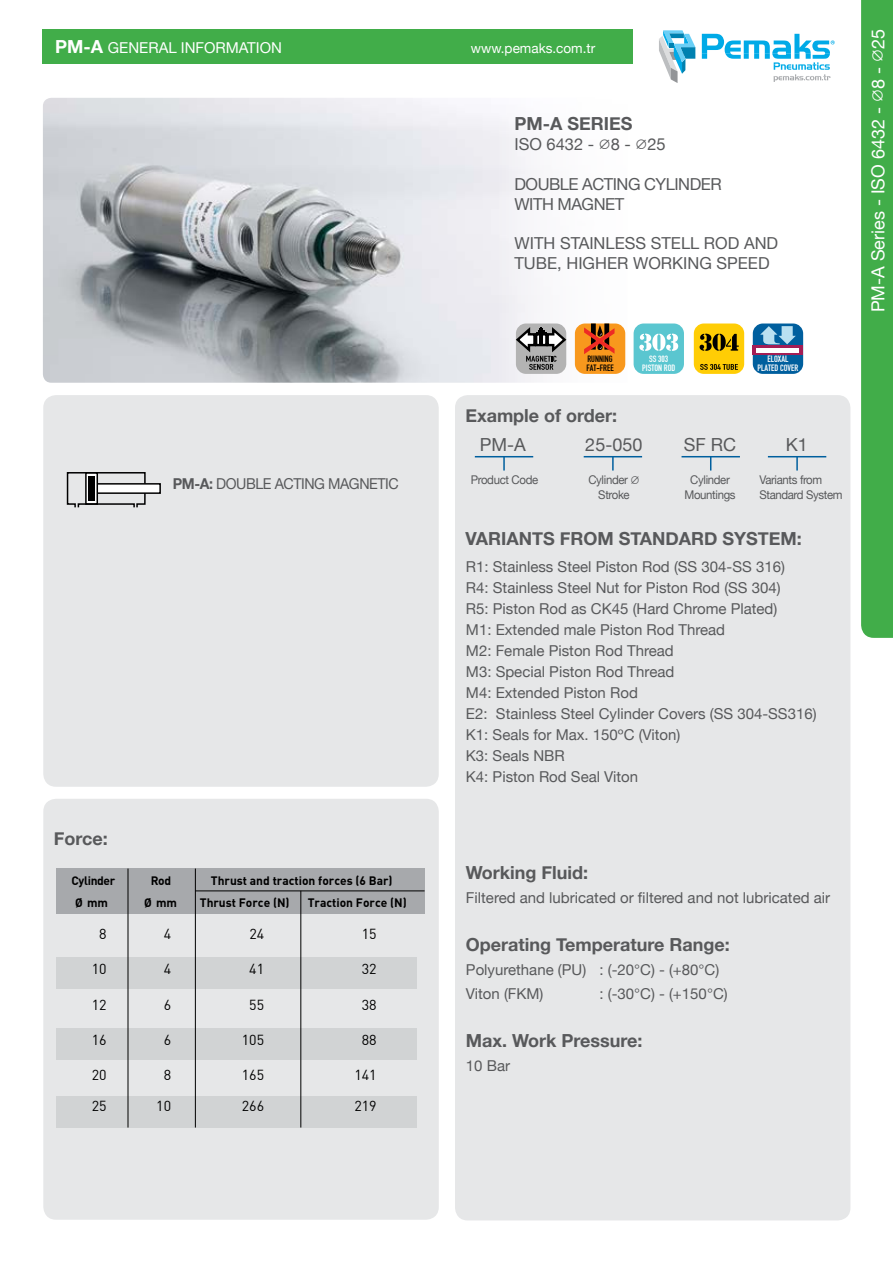
<style>
.page{position:relative;width:893px;height:1263px;background:#fff}
.page>*{position:absolute;margin:0;border:0;box-sizing:border-box;transform-origin:0 0}
.t1{font:700 18px "Helvetica Neue";color:#58595b}
.t2{font:18px "Helvetica Neue";color:#fff}
.t3{font:18px "Helvetica Neue";color:#58595b}
.t4{font:16.5px/19.8px "Helvetica Neue";color:#58595b}
.t5{font:16.5px/19.8px "Helvetica Neue";letter-spacing:-.03em;color:#58595b}
.t6{font:15px/21px "Helvetica Neue";color:#58595b}
.t7{font:15px "Helvetica Neue";letter-spacing:-.03em;color:#58595b;scale:.95 1}
.t8{font:15px "Helvetica Neue";color:#fff}
.t9{font:14.25px "DINTR";color:#000}
.t10{font:13.5px "Helvetica Neue";color:#fff}
.t11{font:12px "Helvetica Neue";letter-spacing:-.03em;color:#58595b;scale:.95 1}
.t12{font:12px "DINTR Bold";color:#000}
.t13{font:12px "DINTR Bold";letter-spacing:-.03em;color:#000}
.t14{font:9px/9px "DIN Engschrift TR";color:#fff;text-align:center}
.t15{font:9px/9px "DIN Engschrift TR";color:#000}
.s1{font-weight:700;font-size:18px}
.s2{font-weight:700}
</style>
<div class="page">
<div style="left:861px;top:0;width:32px;height:638px;background:#41ad49"></div>
<div style="left:43px;top:30px;width:589px;height:34px;background:#41ad49"></div>
<svg style="left:659px;top:30px;width:36px;height:53px"></svg>
<svg style="left:702px;top:34px;width:133px;height:48px"></svg>
<img style="left:43px;top:98px;width:583px;height:285px">
<div style="left:43px;top:395px;width:396px;height:392px;background:#e6e7e8;border-radius:13px"></div>
<div style="left:455px;top:395px;width:395px;height:825px;background:#e6e7e8;border-radius:13px"></div>
<div style="left:43px;top:799px;width:396px;height:421px;background:#e6e7e8;border-radius:13px"></div>
<hr style="left:475px;top:456px;width:58px;height:1px;background:#005f9e">
<svg style="left:503px;top:457px;width:2px;height:13px"></svg>
<hr style="left:584px;top:456px;width:58px;height:1px;background:#005f9e">
<svg style="left:612px;top:457px;width:2px;height:13px"></svg>
<hr style="left:681px;top:456px;width:59px;height:1px;background:#005f9e">
<svg style="left:710px;top:457px;width:1px;height:13px"></svg>
<hr style="left:768px;top:456px;width:58px;height:1px;background:#005f9e">
<svg style="left:796px;top:457px;width:2px;height:13px"></svg>
<div style="left:56px;top:868px;width:369px;height:46px;background:#a7a9ac"></div>
<div style="left:56px;top:957px;width:360px;height:31px;background:#d1d3d4"></div>
<hr style="left:195px;top:891px;width:230px;height:1px;background:#000">
<div style="left:56px;top:1028px;width:360px;height:32px;background:#d1d3d4"></div>
<div style="left:56px;top:1096px;width:360px;height:31px;background:#d1d3d4"></div>
<hr style="left:128px;top:868px;width:1px;height:259px;background:#000">
<hr style="left:195px;top:868px;width:1px;height:259px;background:#000">
<hr style="left:301px;top:891px;width:1px;height:236px;background:#000">
<div style="left:92px;top:484px;width:68px;height:9px;background:#fff"></div>
<div style="left:91px;top:483px;width:70px;height:11px;border:2px solid #000"></div>
<svg style="left:66px;top:472px;width:80px;height:36px"></svg>
<div style="left:694px;top:323px;width:50px;height:51px;background:#ffcd05;border-radius:10px"></div>
<svg style="left:700px;top:334px;width:39px;height:17px"></svg>
<svg style="left:700px;top:364px;width:38px;height:6px"></svg>
<div style="left:516px;top:323px;width:50px;height:51px;background:#b3b3b3;border-radius:10px"></div>
<svg style="left:514px;top:324px;width:54px;height:46px"></svg>
<div style="left:575px;top:323px;width:50px;height:51px;background:#f8981d;border-radius:10px"></div>
<div style="left:591px;top:323px;width:5px;height:27px;background:#000"></div>
<div style="left:604px;top:323px;width:5px;height:27px;background:#000"></div>
<svg style="left:584px;top:325px;width:30px;height:29px"></svg>
<div style="left:753px;top:323px;width:50px;height:51px;background:#005f9e;border-radius:10px"></div>
<svg style="left:760px;top:326px;width:36px;height:18px"></svg>
<svg style="left:753px;top:345px;width:50px;height:10px"></svg>
<hr style="left:757px;top:348px;width:42px;height:4px;background:#fff">
<div style="left:634px;top:323px;width:50px;height:51px;background:#5ac6d0;border-radius:10px"></div>
<svg style="left:639px;top:334px;width:39px;height:17px"></svg>
<p class="t8" style="left:55px;top:37px;width:228px"><span class="s1">PM-A</span> GENERAL INFORMATION</p>
<p class="t7" style="left:173px;top:473px;width:239px"><span class="s2">PM-A:</span> DOUBLE ACTING MAGNETIC</p>
<p class="t1" style="left:54px;top:825px;width:56px">Force:</p>
<p class="t13" style="left:72px;top:873px;width:45px">Cylinder</p>
<p class="t12" style="left:151px;top:873px;width:22px">Rod</p>
<p class="t12" style="left:211px;top:873px;width:183px">Thrust and traction forces (6 Bar)</p>
<p class="t12" style="left:75px;top:894px;width:34px">Ø mm</p>
<p class="t12" style="left:144px;top:894px;width:34px">Ø mm</p>
<p class="t12" style="left:200px;top:894px;width:91px">Thrust Force (N)</p>
<p class="t12" style="left:308px;top:894px;width:100px">Traction Force (N)</p>
<p class="t9" style="left:99px;top:925px;width:9px">8</p>
<p class="t9" style="left:164px;top:925px;width:9px">4</p>
<p class="t9" style="left:249px;top:925px;width:16px">24</p>
<p class="t9" style="left:362px;top:925px;width:16px">15</p>
<p class="t9" style="left:92px;top:960px;width:16px">10</p>
<p class="t9" style="left:164px;top:960px;width:9px">4</p>
<p class="t9" style="left:249px;top:960px;width:16px">41</p>
<p class="t9" style="left:362px;top:960px;width:16px">32</p>
<p class="t9" style="left:92px;top:995px;width:16px">12</p>
<p class="t9" style="left:164px;top:995px;width:9px">6</p>
<p class="t9" style="left:249px;top:995px;width:16px">55</p>
<p class="t9" style="left:362px;top:995px;width:16px">38</p>
<p class="t9" style="left:92px;top:1031px;width:16px">16</p>
<p class="t9" style="left:164px;top:1031px;width:9px">6</p>
<p class="t9" style="left:242px;top:1031px;width:24px">105</p>
<p class="t9" style="left:362px;top:1031px;width:16px">88</p>
<p class="t9" style="left:92px;top:1066px;width:16px">20</p>
<p class="t9" style="left:164px;top:1066px;width:9px">8</p>
<p class="t9" style="left:242px;top:1066px;width:24px">165</p>
<p class="t9" style="left:354px;top:1066px;width:24px">141</p>
<p class="t9" style="left:92px;top:1097px;width:16px">25</p>
<p class="t9" style="left:156px;top:1097px;width:16px">10</p>
<p class="t9" style="left:242px;top:1097px;width:24px">266</p>
<p class="t9" style="left:354px;top:1097px;width:24px">219</p>
<p class="t10" style="left:471px;top:39px;width:126px">www.pemaks.com.tr</p>
<p class="t1" style="left:514px;top:110px;width:119px">PM-A SERIES</p>
<p class="t4" style="left:514px;top:135px;width:153px">ISO 6432 - ∅8 - ∅25</p>
<p class="t5" style="left:514px;top:175px;width:209px">DOUBLE ACTING CYLINDER<br>WITH MAGNET</p>
<p class="t4" style="left:514px;top:234px;width:265px">WITH STAINLESS STELL ROD AND<br>TUBE, HIGHER WORKING SPEED</p>
<p class="t15" style="left:586px;top:355px;width:29px">RUNNING<br>FAT-FREE</p>
<p class="t14" style="left:758px;top:355px;width:42px">ELOXAL<br>PLATED COVER</p>
<p class="t14" style="left:642px;top:355px;width:35px">SS 303<br>PISTON ROD</p>
<p class="t1" style="left:465px;top:401px;width:153px">Example of order:</p>
<p class="t3" style="left:480px;top:431px;width:48px">PM-A</p>
<p class="t3" style="left:585px;top:431px;width:59px">25-050</p>
<p class="t3" style="left:684px;top:431px;width:54px">SF RC</p>
<p class="t3" style="left:786px;top:431px;width:24px">K1</p>
<p class="t11" style="left:471px;top:471px;width:72px">Product Code</p>
<p class="t11" style="left:588px;top:471px;width:56px">Cylinder ∅</p>
<p class="t11" style="left:690px;top:471px;width:43px">Cylinder</p>
<p class="t11" style="left:759px;top:471px;width:68px">Variants from</p>
<p class="t11" style="left:598px;top:486px;width:35px">Stroke</p>
<p class="t11" style="left:684px;top:486px;width:55px">Mountings</p>
<p class="t11" style="left:759px;top:486px;width:89px">Standard System</p>
<p class="t1" style="left:465px;top:524px;width:338px">VARIANTS FROM STANDARD SYSTEM:</p>
<p class="t6" style="left:466px;top:557px;width:352px">R1: Stainless Steel Piston Rod (SS 304-SS 316)<br>R4: Stainless Steel Nut for Piston Rod (SS 304)<br>R5: Piston Rod as CK45 (Hard Chrome Plated)<br>M1: Extended male Piston Rod Thread<br>M2: Female Piston Rod Thread<br>M3: Special Piston Rod Thread<br>M4: Extended Piston Rod<br>E2: Stainless Steel Cylinder Covers (SS 304-SS316)<br>K1: Seals for Max. 150ºC (Viton)<br>K3: Seals NBR<br>K4: Piston Rod Seal Viton</p>
<p class="t2" style="left:865px;top:312px;width:284px;rotate:-90deg">PM-A Series - ISO 6432 - ∅8 - ∅25</p>
<p class="t1" style="left:466px;top:859px;width:124px">Working Fluid:</p>
<p class="t6" style="left:466px;top:888px;width:366px">Filtered and lubricated or filtered and not lubricated air</p>
<p class="t1" style="left:466px;top:931px;width:265px">Operating Temperature Range:</p>
<p class="t6" style="left:466px;top:959px;width:255px;line-height:24px">Polyurethane (PU) : (-20°C) - (+80°C)<br>Viton (FKM)</p>
<p class="t6" style="left:599px;top:984px;width:130px">: (-30°C) - (+150°C)</p>
<p class="t1" style="left:466px;top:1027px;width:178px">Max. Work Pressure:</p>
<p class="t6" style="left:466px;top:1056px;width:46px">10 Bar</p>
</div>
